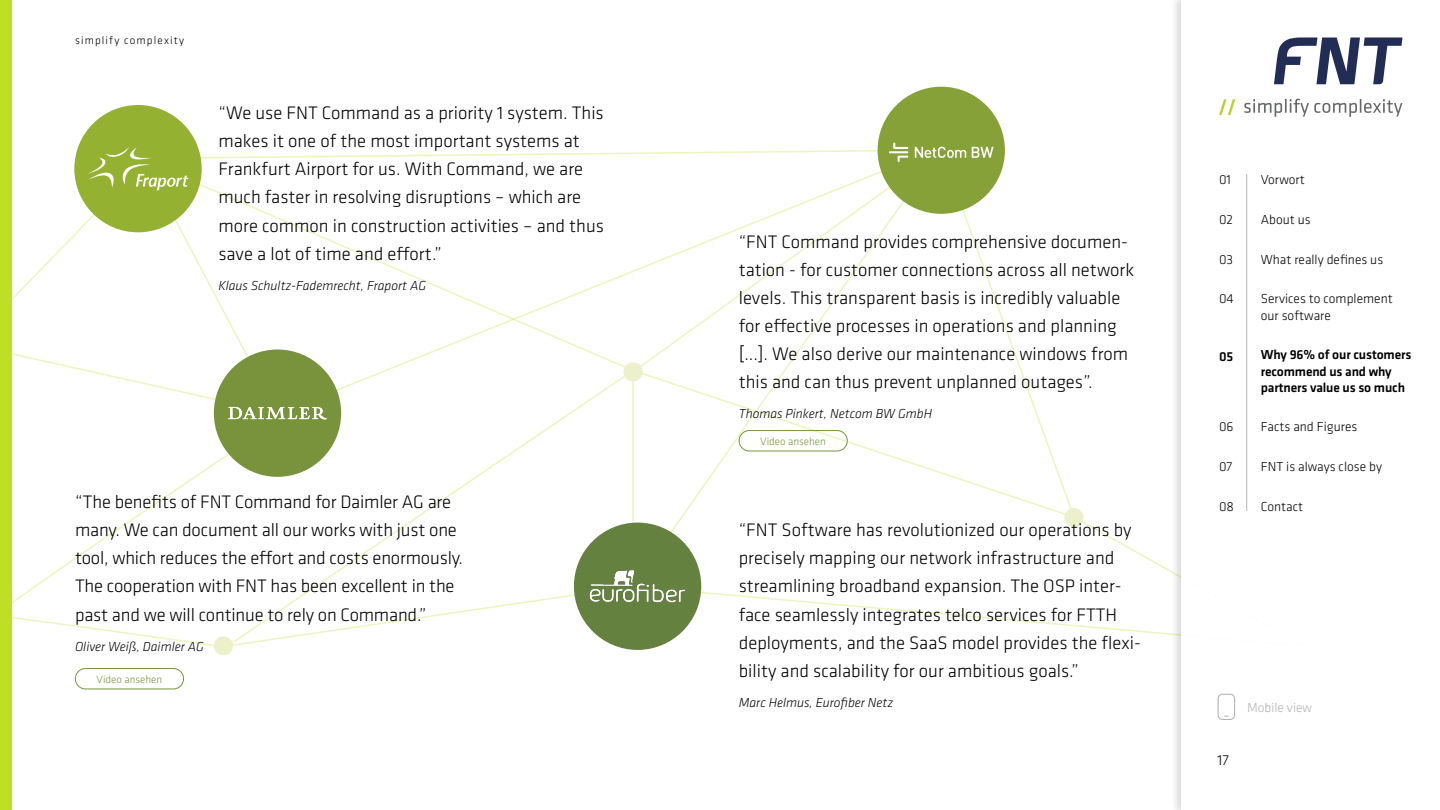
<style>
.page{position:relative;width:1440px;height:810px;background:#fff}
.page>*{position:absolute;margin:0;border:0;box-sizing:border-box;transform-origin:0 0}
.t1{font:300 18.75px/28.1px "Klavika";color:#000}
.t2{font:300 15px "Klavika";color:#000}
.t3{font:300 13.5px/16.2px "Klavika";color:#000}
.t4{font:italic 300 13.5px "Klavika Basic";color:#000}
.t5{font:500 13.5px/16.2px "Klavika";letter-spacing:-.01em;color:#000}
.t6{font:300 13.5px "Klavika";color:#b3b3b3}
.t7{font:300 11.25px "Klavika";letter-spacing:.1em;color:#000}
.t8{font:300 11.02px "Klavika";color:#79933c}
</style>
<div class="page">
<div style="left:0;top:0;width:12px;height:810px;background:#bfdf26"></div>
<svg style="left:12px;top:515px;width:125px;height:121px"></svg>
<svg style="left:12px;top:176px;width:125px;height:207px"></svg>
<svg style="left:137px;top:144px;width:1033px;height:503px"></svg>
<svg style="left:132px;top:149px;width:811px;height:223px"></svg>
<div style="left:623px;top:362px;width:20px;height:19px;background:#ecf1cc;border-radius:50%"></div>
<div style="left:214px;top:636px;width:19px;height:19px;background:#ecf1cc;border-radius:50%"></div>
<div style="left:1064px;top:508px;width:20px;height:19px;background:#ecf1cc;border-radius:50%"></div>
<div style="left:739px;top:430px;width:109px;height:21px;border:1px solid #79933c;border-radius:10px"></div>
<div style="left:75px;top:668px;width:109px;height:21px;border:1px solid #79933c;border-radius:10px"></div>
<div style="left:878px;top:87px;width:127px;height:127px;background:#86a138;border-radius:50%"></div>
<div style="left:214px;top:350px;width:127px;height:127px;background:#79933c;border-radius:50%"></div>
<svg style="left:228px;top:407px;width:99px;height:12px"></svg>
<div style="left:74px;top:105px;width:128px;height:127px;background:#94b131;border-radius:50%"></div>
<svg style="left:88px;top:147px;width:100px;height:43px"></svg>
<div style="left:574px;top:523px;width:127px;height:127px;background:#64813f;border-radius:50%"></div>
<img style="left:589px;top:570px;width:97px;height:33px">
<svg style="left:889px;top:143px;width:19px;height:19px"></svg>
<svg style="left:915px;top:147px;width:51px;height:11px"></svg>
<svg style="left:972px;top:147px;width:22px;height:11px"></svg>
<div style="left:1170px;top:0;width:270px;height:810px;background:#000;opacity:.15"></div>
<div style="left:1181px;top:0;width:259px;height:810px;background:#fff"></div>
<svg style="left:1219px;top:99px;width:16px;height:16px"></svg>
<svg style="left:1244px;top:99px;width:158px;height:18px"></svg>
<svg style="left:1274px;top:38px;width:128px;height:46px"></svg>
<svg style="left:1218px;top:694px;width:17px;height:26px"></svg>
<hr style="left:1246px;top:174px;width:1px;height:337px;background:#b3b3b3">
<p class="t7" style="left:75px;top:33px;width:111px">simplify complexity</p>
<p class="t1" style="left:218px;top:99px;width:387px">“We use FNT Command as a priority 1 system. This makes it one of the most important systems at Frankfurt Airport for us. With Command, we are much faster in resolving disruptions – which are more common in construction activities – and thus save a lot of time and effort.”</p>
<p class="t4" style="left:218px;top:277px;width:209px">Klaus Schultz-Fademrecht, Fraport AG</p>
<p class="t1" style="left:75px;top:488px;width:390px">“The benefits of FNT Command for Daimler AG are many. We can document all our works with just one tool, which reduces the effort and costs enormously.<br>The cooperation with FNT has been excellent in the past and we will continue to rely on Command.”</p>
<p class="t4" style="left:75px;top:638px;width:130px">Oliver Weiß, Daimler AG</p>
<p class="t8" style="left:97px;top:673px;width:67px">Video ansehen</p>
<p class="t1" style="left:739px;top:227px;width:397px">“FNT Command provides comprehensive documen&shy;tation - for customer connections across all network levels. This transparent basis is incredibly valuable for effective processes in operations and planning [...]. We also derive our maintenance windows from this and can thus prevent unplanned outages”.</p>
<p class="t4" style="left:739px;top:406px;width:195px">Thomas Pinkert, Netcom BW GmbH</p>
<p class="t8" style="left:760px;top:435px;width:67px">Video ansehen</p>
<p class="t1" style="left:739px;top:516px;width:404px">“FNT Software has revolutionized our operations by precisely mapping our network infrastructure and streamlining broadband expansion. The OSP inter&shy;face seamlessly integrates telco services for FTTH deployments, and the SaaS model provides the flexi&shy;bility and scalability for our ambitious goals.”</p>
<p class="t4" style="left:739px;top:694px;width:156px">Marc Helmus, Eurofiber Netz</p>
<p class="t3" style="left:1219px;top:171px;width:13px">01</p>
<p class="t3" style="left:1261px;top:171px;width:45px">Vorwort</p>
<p class="t3" style="left:1219px;top:211px;width:16px">02</p>
<p class="t3" style="left:1219px;top:251px;width:16px">03</p>
<p class="t3" style="left:1219px;top:291px;width:16px">04</p>
<p class="t3" style="left:1261px;top:211px;width:51px">About us</p>
<p class="t3" style="left:1261px;top:251px;width:124px">What really defines us</p>
<p class="t3" style="left:1261px;top:291px;width:133px">Services to complement our software</p>
<p class="t5" style="left:1219px;top:348px;width:16px">05</p>
<p class="t5" style="left:1261px;top:346px;width:152px">Why 96% of our customers recommend us and why partners value us so much</p>
<p class="t3" style="left:1219px;top:419px;width:16px">06</p>
<p class="t3" style="left:1219px;top:458px;width:15px">07</p>
<p class="t3" style="left:1219px;top:498px;width:17px">08</p>
<p class="t3" style="left:1261px;top:419px;width:98px">Facts and Figures</p>
<p class="t3" style="left:1261px;top:458px;width:123px">FNT is always close by</p>
<p class="t3" style="left:1261px;top:498px;width:44px">Contact</p>
<p class="t2" style="left:1218px;top:751px;width:13px">17</p>
<p class="t6" style="left:1247px;top:699px;width:66px">Mobile view</p>
</div>
